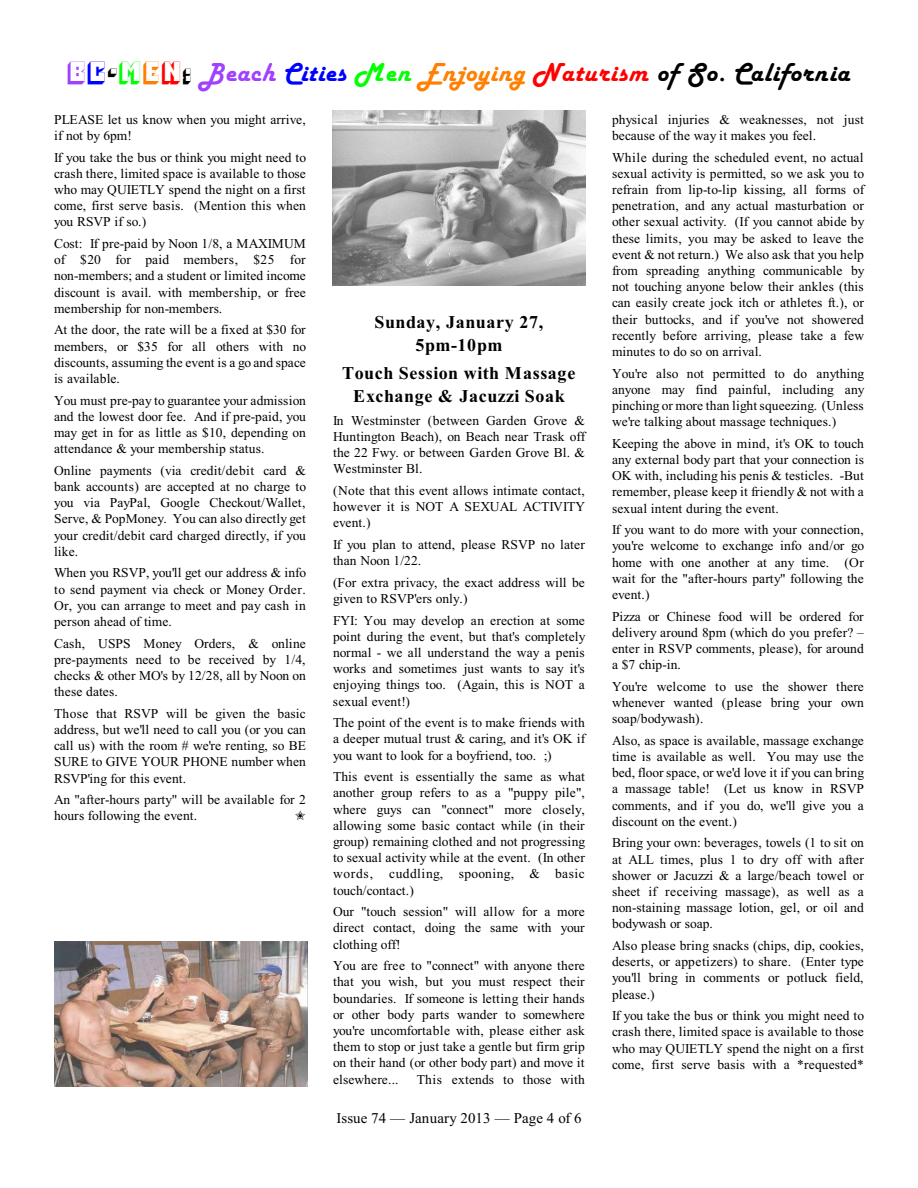
<style>
.page{position:relative;width:918px;height:1188px;background:#fff}
.page>*{position:absolute;margin:0;border:0;box-sizing:border-box;transform-origin:0 0}
.t1{font:italic 27px "Harlow Solid";letter-spacing:.035em;color:#000}
.t2{font:700 18px/23.1px "Times New Roman";letter-spacing:.04em;color:#000;text-align:center}
.t3{font:15px "Times New Roman";letter-spacing:.005em;color:#000}
.t4{font:13.5px/16.2px "Times New Roman";letter-spacing:.005em;color:#000;text-align:justify}
.s1{font-family:"Pioneer BT";font-style:normal;color:#a140ff}
.s2{font-family:"Pioneer BT";font-style:normal;color:#00f}
.s3{font-family:"Pioneer BT";font-style:normal}
.s4{font-family:"Pioneer BT";font-style:normal;color:#0f0}
.s5{font-family:"Pioneer BT";font-style:normal;color:#ff8000}
.s6{font-family:"Pioneer BT";font-style:normal;color:#f00}
.s7{color:#a140ff}
.s8{color:#00f}
.s9{color:#0f0}
.s10{color:#ff8000}
.s11{color:#f00}
</style>
<div class="page">
<img style="left:332px;top:110px;width:253px;height:176px">
<img style="left:54px;top:942px;width:253px;height:144px">
<h1 class="t1" style="left:68px;top:58px;width:783px"><span class="s1">B</span><span class="s2">C</span><span class="s3">-</span><span class="s4">M</span><span class="s5">E</span><span class="s6">N</span><span class="s3">:</span> <span class="s7">Beach</span> <span class="s8">Cities</span> <span class="s9">Men</span> <span class="s10">Enjoying</span> <span class="s11">Naturism</span> of So. California</h1>
<p class="t4" style="left:54px;top:113px;width:253px">PLEASE let us know when you might arrive, if not by 6pm!</p>
<p class="t4" style="left:54px;top:150px;width:254px">If you take the bus or think you might need to crash there, limited space is available to those who may QUIETLY spend the night on a first come, first serve basis. (Mention this when you RSVP if so.)</p>
<p class="t4" style="left:54px;top:237px;width:253px">Cost: If pre-paid by Noon 1/8, a MAXIMUM of $20 for paid members, $25 for non-members; and a student or limited income discount is avail. with membership, or free membership for non-members.</p>
<p class="t4" style="left:54px;top:323px;width:254px">At the door, the rate will be a fixed at $30 for members, or $35 for all others with no discounts, assuming the event is a go and space is available.</p>
<p class="t4" style="left:54px;top:393px;width:253px">You must pre-pay to guarantee your admission and the lowest door fee. And if pre-paid, you may get in for as little as $10, depending on attendance &amp; your membership status.</p>
<p class="t4" style="left:54px;top:464px;width:254px">Online payments (via credit/debit card &amp; bank accounts) are accepted at no charge to you via PayPal, Google Checkout/Wallet, Serve, &amp; PopMoney. You can also directly get your credit/debit card charged directly, if you like.</p>
<p class="t4" style="left:54px;top:566px;width:254px">When you RSVP, you'll get our address &amp; info to send payment via check or Money Order.<br>Or, you can arrange to meet and pay cash in person ahead of time.</p>
<p class="t4" style="left:54px;top:636px;width:253px">Cash, USPS Money Orders, &amp; online pre-payments need to be received by 1/4, checks &amp; other MO's by 12/28, all by Noon on these dates.</p>
<p class="t4" style="left:54px;top:707px;width:254px">Those that RSVP will be given the basic address, but we'll need to call you (or you can call us) with the room # we're renting, so BE SURE to GIVE YOUR PHONE number when RSVP'ing for this event.</p>
<p class="t4" style="left:54px;top:793px;width:254px">An "after-hours party" will be available for 2 hours following the event.</p>
<h2 class="t2" style="left:374px;top:312px;width:171px">Sunday, January 27,<br>5pm-10pm</h2>
<h2 class="t2" style="left:342px;top:363px;width:235px">Touch Session with Massage<br>Exchange &amp; Jacuzzi Soak</h2>
<p class="t4" style="left:333px;top:413px;width:254px">In Westminster (between Garden Grove &amp; Huntington Beach), on Beach near Trask off the 22 Fwy. or between Garden Grove Bl. &amp; Westminster Bl.</p>
<p class="t4" style="left:333px;top:484px;width:254px">(Note that this event allows intimate contact, however it is NOT A SEXUAL ACTIVITY event.)</p>
<p class="t4" style="left:333px;top:538px;width:253px">If you plan to attend, please RSVP no later than Noon 1/22.</p>
<p class="t4" style="left:333px;top:575px;width:253px">(For extra privacy, the exact address will be given to RSVP'ers only.)</p>
<p class="t4" style="left:333px;top:613px;width:254px">FYI: You may develop an erection at some point during the event, but that's completely normal - we all understand the way a penis works and sometimes just wants to say it's enjoying things too. (Again, this is NOT a sexual event!)</p>
<p class="t4" style="left:333px;top:716px;width:254px">The point of the event is to make friends with a deeper mutual trust &amp; caring, and it's OK if you want to look for a boyfriend, too. ;)</p>
<p class="t4" style="left:333px;top:770px;width:254px">This event is essentially the same as what another group refers to as a "puppy pile", where guys can "connect" more closely, allowing some basic contact while (in their group) remaining clothed and not progressing to sexual activity while at the event. (In other words, cuddling, spooning, &amp; basic touch/contact.)</p>
<p class="t4" style="left:333px;top:905px;width:253px">Our "touch session" will allow for a more direct contact, doing the same with your clothing off!</p>
<p class="t4" style="left:333px;top:959px;width:254px">You are free to "connect" with anyone there that you wish, but you must respect their boundaries. If someone is letting their hands or other body parts wander to somewhere you're uncomfortable with, please either ask them to stop or just take a gentle but firm grip on their hand (or other body part) and move it elsewhere...</p>
<p class="t4" style="left:417px;top:1072px;width:170px">This extends to those with</p>
<p class="t3" style="left:337px;top:1112px;width:247px">Issue 74 — January 2013 — Page 4 of 6</p>
<p class="t4" style="left:612px;top:113px;width:253px">physical injuries &amp; weaknesses, not just because of the way it makes you feel.</p>
<p class="t4" style="left:612px;top:150px;width:254px">While during the scheduled event, no actual sexual activity is permitted, so we ask you to refrain from lip-to-lip kissing, all forms of penetration, and any actual masturbation or other sexual activity. (If you cannot abide by these limits, you may be asked to leave the event &amp; not return.) We also ask that you help from spreading anything communicable by not touching anyone below their ankles (this can easily create jock itch or athletes ft.), or their buttocks, and if you've not showered recently before arriving, please take a few minutes to do so on arrival.</p>
<p class="t4" style="left:612px;top:366px;width:254px">You're also not permitted to do anything anyone may find painful, including any pinching or more than light squeezing. (Unless we're talking about massage techniques.)</p>
<p class="t4" style="left:612px;top:437px;width:253px">Keeping the above in mind, it's OK to touch any external body part that your connection is OK with, including his penis &amp; testicles. -But remember, please keep it friendly &amp; not with a sexual intent during the event.</p>
<p class="t4" style="left:612px;top:523px;width:254px">If you want to do more with your connection, you're welcome to exchange info and/or go home with one another at any time. (Or wait for the "after-hours party" following the event.)</p>
<p class="t4" style="left:612px;top:609px;width:254px">Pizza or Chinese food will be ordered for delivery around 8pm (which do you prefer? – enter in RSVP comments, please), for around a $7 chip-in.</p>
<p class="t4" style="left:612px;top:680px;width:253px">You're welcome to use the shower there whenever wanted (please bring your own soap/bodywash).</p>
<p class="t4" style="left:612px;top:734px;width:254px">Also, as space is available, massage exchange time is available as well. You may use the bed, floor space, or we'd love it if you can bring a massage table! (Let us know in RSVP comments, and if you do, we'll give you a discount on the event.)</p>
<p class="t4" style="left:612px;top:836px;width:253px">Bring your own: beverages, towels (1 to sit on at ALL times, plus 1 to dry off with after shower or Jacuzzi &amp; a large/beach towel or sheet if receiving massage), as well as a non-staining massage lotion, gel, or oil and bodywash or soap.</p>
<p class="t4" style="left:612px;top:939px;width:253px">Also please bring snacks (chips, dip, cookies, deserts, or appetizers) to share. (Enter type you'll bring in comments or potluck field, please.)</p>
<p class="t4" style="left:612px;top:1009px;width:254px">If you take the bus or think you might need to crash there, limited space is available to those who may QUIETLY spend the night on a first come, first serve basis with a *requested*</p>
</div>
